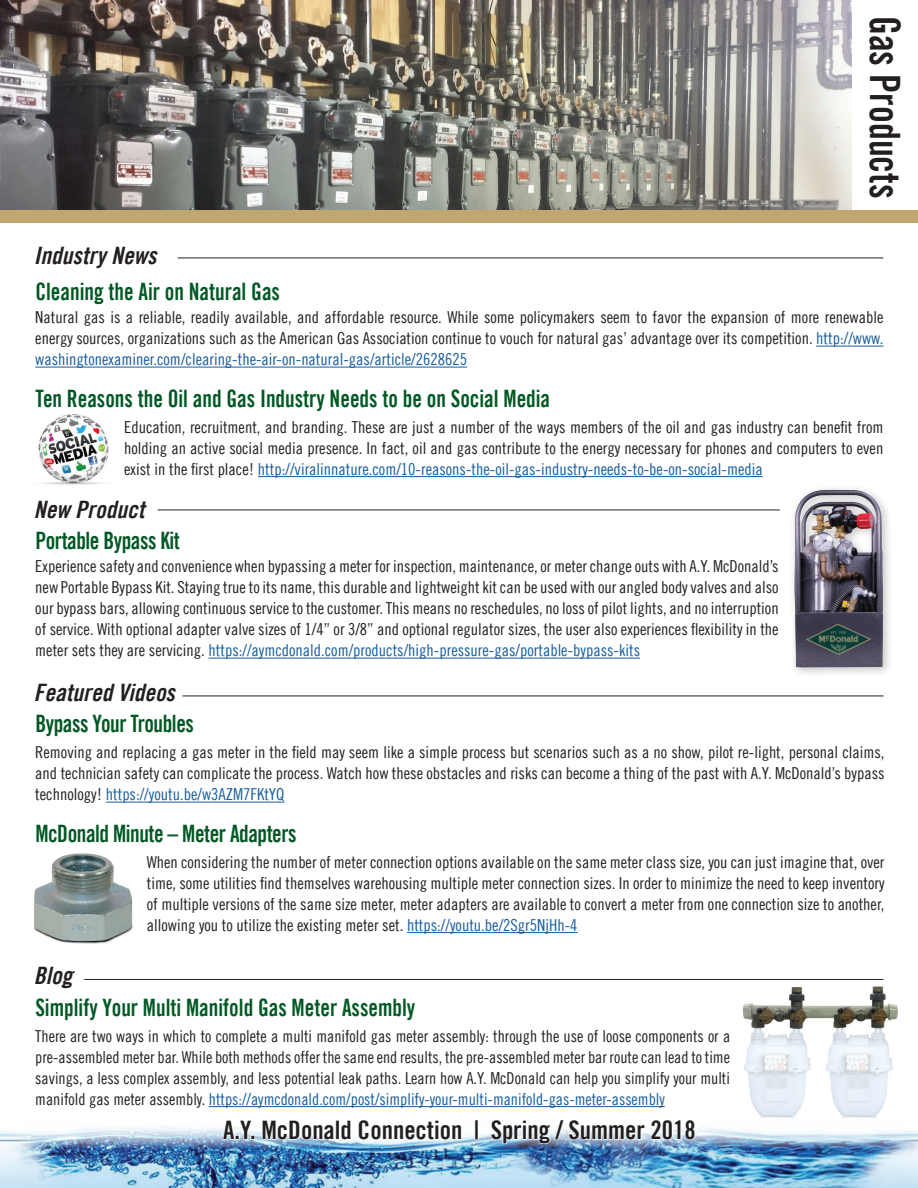
<style>
.page{position:relative;width:918px;height:1188px;background:#fff}
.page>*{position:absolute;margin:0;border:0;box-sizing:border-box;transform-origin:0 0}
.t1{font:42px "Trade Gothic LT Bold Cond Twenty";color:#231f20;scale:.9 1}
.t2{font:25.5px "Trade Gothic LT Bold Cond Twenty";color:#231f20}
.t3{font:24px "Trade Gothic LT Bold Cond Twenty";color:#005824;scale:.9 1}
.t4{font:24px "Trade Gothic LT Bold Cond Twenty";letter-spacing:-.02em;color:#005824;scale:.9 1}
.t5{font:24px "Trade Gothic LT Bold Cond Twenty Obl";color:#231f20}
.t6{font:16.5px/21px "Trade Gothic LT Cond Eighteen";color:#231f20;text-align:justify}
.s1{color:#175d9e}
</style>
<div class="page">
<img style="left:1px;top:1127px;width:917px;height:61px">
<img style="left:0;top:0;width:852px;height:210px">
<hr style="left:816px;top:346px;width:67px;height:1px;background:#175d9e">
<hr style="left:35px;top:367px;width:432px;height:1px;background:#175d9e">
<hr style="left:209px;top:1106px;width:456px;height:1px;background:#175d9e">
<hr style="left:209px;top:658px;width:431px;height:1px;background:#175d9e">
<hr style="left:106px;top:802px;width:179px;height:1px;background:#175d9e">
<hr style="left:407px;top:932px;width:170px;height:1px;background:#175d9e">
<svg style="left:222px;top:1106px;width:33px;height:34px"></svg>
<svg style="left:261px;top:1127px;width:201px;height:19px"></svg>
<svg style="left:490px;top:1127px;width:207px;height:18px"></svg>
<hr style="left:178px;top:258px;width:705px;height:1px;background:#231f20">
<hr style="left:158px;top:510px;width:622px;height:1px;background:#231f20">
<hr style="left:183px;top:696px;width:700px;height:1px;background:#231f20">
<hr style="left:84px;top:979px;width:799px;height:1px;background:#231f20">
<div style="left:0;top:210px;width:918px;height:13px;background:#c0a770"></div>
<div style="left:789px;top:484px;width:105px;height:194px;background:#231f20;opacity:.25"></div>
<img style="left:795px;top:490px;width:88px;height:178px">
<img style="left:743px;top:987px;width:155px;height:131px">
<img style="left:33px;top:853px;width:100px;height:91px">
<img style="left:38px;top:414px;width:71px;height:71px">
<hr style="left:258px;top:476px;width:505px;height:1px;background:#175d9e">
<h3 class="t5" style="left:34px;top:241px;width:124px">Industry News</h3>
<h3 class="t3" style="left:35px;top:277px;width:273px">Cleaning the Air on Natural Gas</h3>
<h1 class="t1" style="left:911px;top:16px;width:204px;rotate:90deg">Gas Products</h1>
<p class="t6" style="left:35px;top:307px;width:850px">Natural gas is a reliable, readily available, and affordable resource. While some policymakers seem to favor the expansion of more renewable energy sources, organizations such as the American Gas Association continue to vouch for natural gas’ advantage over its competition. <span class="s1">http://www. washingtonexaminer.com/clearing-the-air-on-natural-gas/article/2628625</span></p>
<h3 class="t3" style="left:35px;top:383px;width:574px">Ten Reasons the Oil and Gas Industry Needs to be on Social Media</h3>
<p class="t6" style="left:124px;top:416px;width:761px">Education, recruitment, and branding. These are just a number of the ways members of the oil and gas industry can benefit from holding an active social media presence. In fact, oil and gas contribute to the energy necessary for phones and computers to even exist in the first place! <span class="s1">http://viralinnature.com/10-reasons-the-oil-gas-industry-needs-to-be-on-social-media</span></p>
<h3 class="t5" style="left:34px;top:494px;width:112px">New Product</h3>
<h3 class="t4" style="left:35px;top:526px;width:162px">Portable Bypass Kit</h3>
<p class="t6" style="left:35px;top:556px;width:745px">Experience safety and convenience when bypassing a meter for inspection, maintenance, or meter change outs with A.Y. McDonald’s new Portable Bypass Kit. Staying true to its name, this durable and lightweight kit can be used with our angled body valves and also our bypass bars, allowing continuous service to the customer. This means no reschedules, no loss of pilot lights, and no interruption of service. With optional adapter valve sizes of 1/4” or 3/8” and optional regulator sizes, the user also experiences flexibility in the meter sets they are servicing. <span class="s1">https://aymcdonald.com/products/high-pressure-gas/portable-bypass-kits</span></p>
<h3 class="t5" style="left:34px;top:677px;width:143px">Featured Videos</h3>
<h3 class="t4" style="left:35px;top:709px;width:178px">Bypass Your Troubles</h3>
<p class="t6" style="left:35px;top:742px;width:851px">Removing and replacing a gas meter in the field may seem like a simple process but scenarios such as a no show, pilot re-light, personal claims, and technician safety can complicate the process. Watch how these obstacles and risks can become a thing of the past with A.Y. McDonald’s bypass technology! <span class="s1">https://youtu.be/w3AZM7FKtYQ</span></p>
<h3 class="t4" style="left:35px;top:818px;width:292px">McDonald Minute – Meter Adapters</h3>
<h3 class="t5" style="left:34px;top:961px;width:40px">Blog</h3>
<p class="t6" style="left:147px;top:851px;width:739px">When considering the number of meter connection options available on the same meter class size, you can just imagine that, over time, some utilities find themselves warehousing multiple meter connection sizes. In order to minimize the need to keep inventory of multiple versions of the same size meter, meter adapters are available to convert a meter from one connection size to another, allowing you to utilize the existing meter set. <span class="s1">https://youtu.be/2Sgr5NjHh-4</span></p>
<h3 class="t3" style="left:35px;top:992px;width:424px">Simplify Your Multi Manifold Gas Meter Assembly</h3>
<p class="t6" style="left:35px;top:1025px;width:696px">There are two ways in which to complete a multi manifold gas meter assembly: through the use of loose components or a pre-assembled meter bar. While both methods offer the same end results, the pre-assembled meter bar route can lead to time savings, a less complex assembly, and less potential leak paths. Learn how A.Y. McDonald can help you simplify your multi manifold gas meter assembly. <span class="s1">https://aymcdonald.com/post/simplify-your-multi-manifold-gas-meter-assembly</span></p>
<h2 class="t2" style="left:223px;top:1114px;width:474px">A.Y. McDonald Connection | Spring / Summer 2018</h2>
</div>
